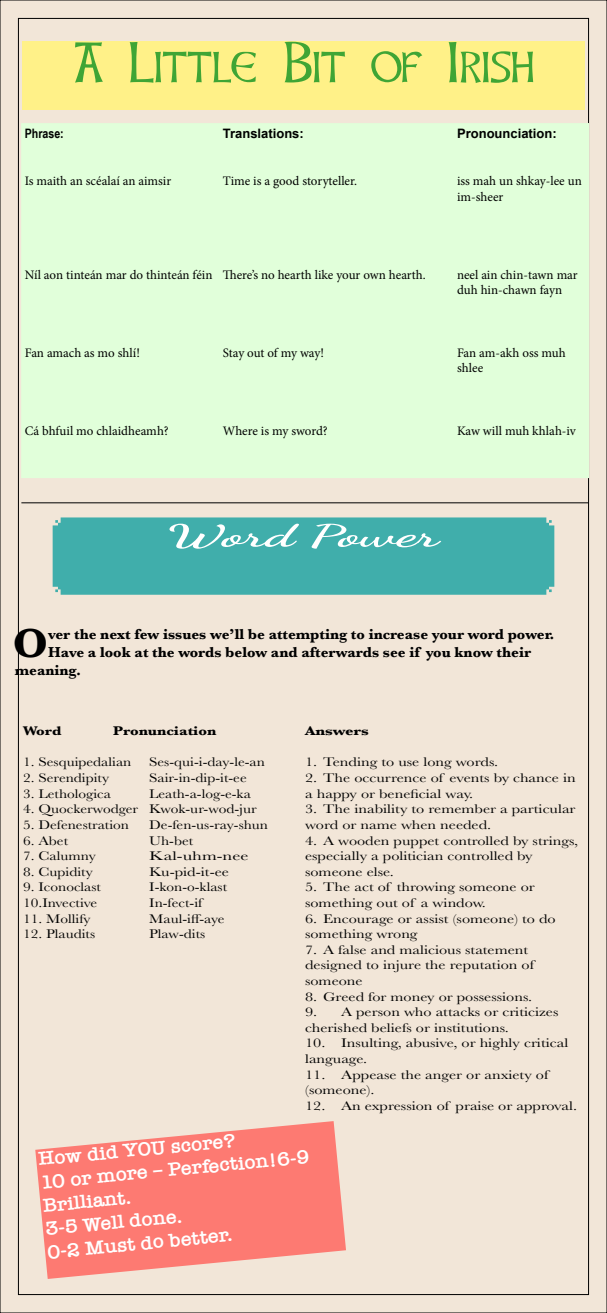
<style>
.page{position:relative;width:607px;height:1313px;background:#fff}
.page>*{position:absolute;margin:0;border:0;box-sizing:border-box;transform-origin:0 0}
.t1{font:50.5px "Celtic Hand";color:#3fa535}
.t2{font:700 42.2px "Baskerville";color:#000}
.t3{font:700 31px "Dancing Script";color:#fff;scale:1.89 1}
.t4{font:600 19.5px/23.4px "American Typewriter";color:#fff;scale:1.05 1}
.t5{font:700 15px "Baskerville";color:#000}
.t6{font:13px/15.6px "Baskerville";color:#000;scale:1.25 1}
.t7{font:13px/15.6px "Minion Pro";letter-spacing:-.005em;color:#000}
.t8{font:13px "Baskerville";color:#000;scale:1.18 1}
.t9{font:700 13px "Arial";color:#000}
.t10{font:700 13px "Baskerville";color:#000;scale:1.18 1}
.t11{font:13px "Baskerville";color:#000;scale:1.42 1}
.t12{font:700 13px "Arial Narrow";color:#000}
.t13{font:700 13px "Baskerville";color:#000;scale:1.25 1}
</style>
<div class="page">
<div style="left:0;top:0;width:607px;height:1312px;background:#f2e6d8"></div>
<div style="left:22px;top:41px;width:563px;height:68px;background:#fff188"></div>
<div style="left:53px;top:517px;width:501px;height:77px;background:#40aeab"></div>
<svg style="left:35px;top:1121px;width:311px;height:157px;fill:#fd7a72"></svg>
<div style="left:22px;top:124px;width:566px;height:353px;background:#e1ffda"></div>
<hr style="left:21px;top:502px;width:567px;height:1px;background:#000">
<h1 class="t1" style="left:73px;top:32px;width:462px">A Little Bit of Irish</h1>
<p class="t12" style="left:25px;top:124px;width:41px">Phrase:</p>
<p class="t9" style="left:223px;top:125px;width:82px">Translations:</p>
<p class="t9" style="left:457px;top:125px;width:101px">Pronounciation:</p>
<p class="t7" style="left:25px;top:173px;width:148px">Is maith an scéalaí an aimsir</p>
<p class="t7" style="left:223px;top:173px;width:136px">Time is a good storyteller.</p>
<p class="t7" style="left:457px;top:173px;width:126px">iss mah un shkay-lee un im-sheer</p>
<p class="t7" style="left:25px;top:267px;width:402px">Níl aon tinteán mar do thinteán féin There’s no hearth like your own hearth.</p>
<p class="t7" style="left:457px;top:267px;width:122px">neel ain chin-tawn mar duh hin-chawn fayn</p>
<p class="t7" style="left:25px;top:345px;width:117px">Fan amach as mo shlí!</p>
<p class="t7" style="left:223px;top:345px;width:103px">Stay out of my way!</p>
<p class="t7" style="left:457px;top:345px;width:110px">Fan am-akh oss muh shlee</p>
<p class="t7" style="left:25px;top:423px;width:146px">Cá bhfuil mo chlaidheamh?</p>
<p class="t7" style="left:223px;top:423px;width:106px">Where is my sword?</p>
<p class="t7" style="left:457px;top:423px;width:120px">Kaw will muh khlah-iv</p>
<h3 class="t3" style="left:167px;top:516px;width:145px">Word Power</h3>
<h2 class="t2" style="left:13px;top:613px;width:37px">O</h2>
<p class="t5" style="left:48px;top:623px;width:508px">ver the next few issues we’ll be attempting to increase your word power.</p>
<p class="t5" style="left:48px;top:641px;width:484px">Have a look at the words below and afterwards see if you know their</p>
<p class="t5" style="left:15px;top:659px;width:68px">meaning.</p>
<p class="t10" style="left:23px;top:722px;width:34px">Word</p>
<p class="t10" style="left:113px;top:722px;width:89px">Pronunciation</p>
<p class="t8" style="left:23px;top:754px;width:93px">1. Sesquipedalian</p>
<p class="t8" style="left:149px;top:754px;width:99px">Ses-qui-i-day-le-an</p>
<p class="t8" style="left:23px;top:769px;width:74px">2. Serendipity</p>
<p class="t8" style="left:149px;top:769px;width:84px">Sair-in-dip-it-ee</p>
<p class="t8" style="left:23px;top:785px;width:76px">3. Lethologica</p>
<p class="t8" style="left:149px;top:785px;width:88px">Leath-a-log-e-ka</p>
<p class="t8" style="left:23px;top:800px;width:199px">4. Quockerwodger Kwok-ur-wod-jur</p>
<p class="t8" style="left:23px;top:816px;width:91px">5. Defenestration</p>
<p class="t8" style="left:149px;top:816px;width:102px">De-fen-us-ray-shun</p>
<p class="t8" style="left:23px;top:832px;width:40px">6. Abet</p>
<p class="t8" style="left:149px;top:832px;width:39px">Uh-bet</p>
<p class="t8" style="left:23px;top:847px;width:63px">7. Calumny</p>
<p class="t11" style="left:149px;top:847px;width:71px">Kal-uhm-nee</p>
<p class="t8" style="left:23px;top:863px;width:60px">8. Cupidity</p>
<p class="t6" style="left:149px;top:864px;width:65px">Ku-pid-it-ee</p>
<p class="t8" style="left:23px;top:878px;width:67px">9. Iconoclast</p>
<p class="t8" style="left:149px;top:878px;width:67px">I-kon-o-klast</p>
<p class="t8" style="left:23px;top:894px;width:64px">10.Invective</p>
<p class="t8" style="left:149px;top:894px;width:46px">In-fect-if</p>
<p class="t8" style="left:23px;top:910px;width:59px">11. Mollify</p>
<p class="t8" style="left:149px;top:910px;width:65px">Maul-iff-aye</p>
<p class="t8" style="left:23px;top:925px;width:62px">12. Plaudits</p>
<p class="t8" style="left:149px;top:925px;width:49px">Plaw-dits</p>
<p class="t13" style="left:305px;top:722px;width:53px">Answers</p>
<p class="t6" style="left:305px;top:754px;width:156px">1. Tending to use long words.</p>
<p class="t6" style="left:305px;top:770px;width:218px">2. The occurrence of events by chance in a happy or beneficial way.</p>
<p class="t6" style="left:305px;top:801px;width:218px">3. The inability to remember a particular word or name when needed.</p>
<p class="t6" style="left:305px;top:832px;width:220px">4. A wooden puppet controlled by strings, especially a politician controlled by someone else.</p>
<p class="t6" style="left:305px;top:879px;width:185px">5. The act of throwing someone or something out of a window.</p>
<p class="t6" style="left:305px;top:910px;width:202px">6. Encourage or assist (someone) to do something wrong</p>
<p class="t6" style="left:305px;top:942px;width:185px">7. A false and malicious statement designed to injure the reputation of someone</p>
<p class="t6" style="left:305px;top:988px;width:183px">8. Greed for money or possessions.</p>
<p class="t6" style="left:305px;top:1004px;width:204px">9. A person who attacks or criticizes cherished beliefs or institutions.</p>
<p class="t6" style="left:305px;top:1035px;width:212px">10. Insulting, abusive, or highly critical language.</p>
<p class="t6" style="left:305px;top:1066px;width:196px">11. Appease the anger or anxiety of (someone).</p>
<p class="t6" style="left:305px;top:1098px;width:219px">12. An expression of praise or approval.</p>
<h3 class="t4" style="left:38px;top:1145px;width:259px;rotate:-5deg">How did YOU score?<br>10 or more – Perfection!6-9<br>Brilliant.<br>3-5 Well done.<br>0-2 Must do better.</h3>
</div>
